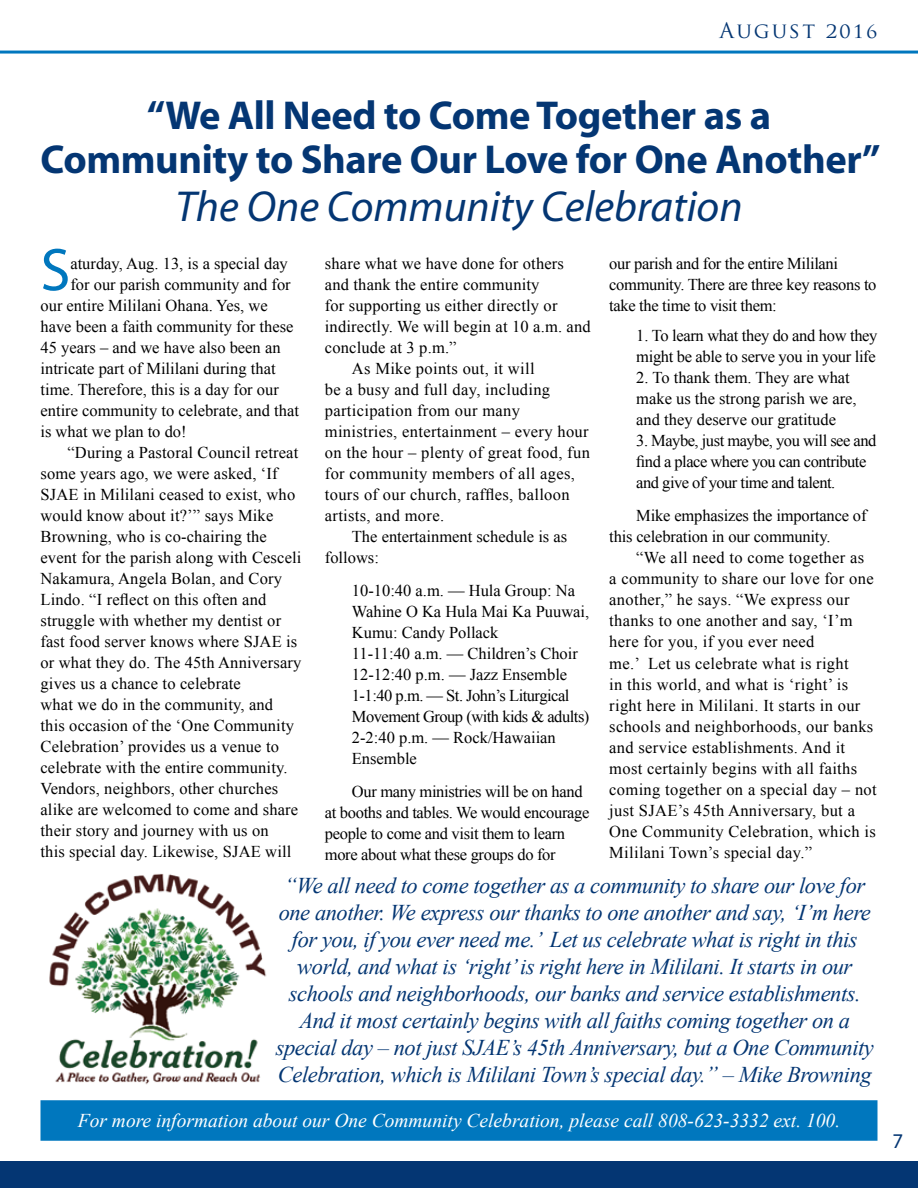
<style>
.page{position:relative;width:918px;height:1188px;background:#fff}
.page>*{position:absolute;margin:0;border:0;box-sizing:border-box;transform-origin:0 0}
.t1{font:60.6px "Myriad";color:#0077be}
.t2{font:italic 43.5px "Myriad";color:#043673}
.t3{font:700 40.5px/43.5px "Myriad";letter-spacing:-.01em;color:#043673;text-align:center}
.t4{font:italic 22.5px/27px "Times New Roman";letter-spacing:-.02em;color:#043673;text-align:center}
.t5{font:21px "Trajan Pro";letter-spacing:.1em;color:#043673}
.t6{font:21px "Myriad";color:#043673}
.t7{font:italic 19.5px "Times New Roman";color:#fff}
.t8{font:16.5px/21px "Times New Roman";letter-spacing:.01em;color:#000}
.t9{font:16.5px/21px "Times New Roman";letter-spacing:-.02em;color:#000}
.t10{font:16.5px/21px "Times New Roman";letter-spacing:-.03em;color:#000}
.t11{font:16.5px/21px "Times New Roman";letter-spacing:-.01em;color:#000}
</style>
<div class="page">
<hr style="left:0;top:51px;width:918px;height:3px;background:#0077be">
<div style="left:0;top:1161px;width:918px;height:27px;background:#043673"></div>
<img style="left:49px;top:873px;width:218px;height:212px">
<div style="left:40px;top:1100px;width:838px;height:41px;background:#0077be;border:2px solid #0077be"></div>
<p class="t5" style="left:720px;top:17px;width:159px">August 2016</p>
<h3 class="t3" style="left:41px;top:95px;width:841px">“We All Need to Come Together as a<br>Community to Share Our Love for One Another”</h3>
<h2 class="t2" style="left:175px;top:185px;width:569px">The One Community Celebration</h2>
<h1 class="t1" style="left:40px;top:240px;width:31px">S</h1>
<p class="t8" style="left:70px;top:253px;width:219px">aturday, Aug. 13, is a special day</p>
<p class="t8" style="left:70px;top:274px;width:222px">for our parish community and for</p>
<p class="t8" style="left:41px;top:295px;width:229px">our entire Mililani Ohana. Yes, we</p>
<p class="t8" style="left:41px;top:316px;width:254px">have been a faith community for these</p>
<p class="t8" style="left:41px;top:337px;width:242px">45 years – and we have also been an</p>
<p class="t8" style="left:41px;top:358px;width:237px">intricate part of Mililani during that</p>
<p class="t8" style="left:41px;top:379px;width:240px">time. Therefore, this is a day for our</p>
<p class="t8" style="left:41px;top:400px;width:260px">entire community to celebrate, and that</p>
<p class="t8" style="left:41px;top:421px;width:148px">is what we plan to do!</p>
<p class="t8" style="left:67px;top:442px;width:232px">“During a Pastoral Council retreat</p>
<p class="t8" style="left:41px;top:463px;width:239px">some years ago, we were asked, ‘If</p>
<p class="t8" style="left:41px;top:484px;width:256px">SJAE in Mililani ceased to exist, who</p>
<p class="t8" style="left:41px;top:505px;width:234px">would know about it?’” says Mike</p>
<p class="t8" style="left:41px;top:526px;width:228px">Browning, who is co-chairing the</p>
<p class="t8" style="left:41px;top:547px;width:263px">event for the parish along with Cesceli</p>
<p class="t8" style="left:41px;top:568px;width:243px">Nakamura, Angela Bolan, and Cory</p>
<p class="t8" style="left:41px;top:589px;width:227px">Lindo. “I reflect on this often and</p>
<p class="t8" style="left:41px;top:610px;width:242px">struggle with whether my dentist or</p>
<p class="t8" style="left:41px;top:631px;width:258px">fast food server knows where SJAE is</p>
<p class="t8" style="left:41px;top:652px;width:262px">or what they do. The 45th Anniversary</p>
<p class="t8" style="left:41px;top:673px;width:202px">gives us a chance to celebrate</p>
<p class="t8" style="left:41px;top:694px;width:234px">what we do in the community, and</p>
<p class="t8" style="left:41px;top:715px;width:255px">this occasion of the ‘One Community</p>
<p class="t8" style="left:41px;top:736px;width:240px">Celebration’ provides us a venue to</p>
<p class="t8" style="left:41px;top:757px;width:249px">celebrate with the entire community.</p>
<p class="t8" style="left:41px;top:778px;width:239px">Vendors, neighbors, other churches</p>
<p class="t8" style="left:41px;top:799px;width:259px">alike are welcomed to come and share</p>
<p class="t8" style="left:41px;top:820px;width:230px">their story and journey with us on</p>
<p class="t8" style="left:41px;top:841px;width:252px">this special day. Likewise, SJAE will</p>
<p class="t8" style="left:325px;top:253px;width:241px">share what we have done for others</p>
<p class="t8" style="left:325px;top:274px;width:216px">and thank the entire community</p>
<p class="t8" style="left:325px;top:295px;width:234px">for supporting us either directly or</p>
<p class="t8" style="left:325px;top:316px;width:267px">indirectly. We will begin at 10 a.m. and</p>
<p class="t8" style="left:325px;top:337px;width:133px">conclude at 3 p.m.”</p>
<p class="t8" style="left:352px;top:358px;width:184px">As Mike points out, it will</p>
<p class="t8" style="left:325px;top:379px;width:227px">be a busy and full day, including</p>
<p class="t8" style="left:325px;top:400px;width:197px">participation from our many</p>
<p class="t8" style="left:325px;top:421px;width:265px">ministries, entertainment – every hour</p>
<p class="t8" style="left:325px;top:442px;width:267px">on the hour – plenty of great food, fun</p>
<p class="t8" style="left:325px;top:463px;width:252px">for community members of all ages,</p>
<p class="t8" style="left:325px;top:484px;width:246px">tours of our church, raffles, balloon</p>
<p class="t8" style="left:325px;top:505px;width:121px">artists, and more.</p>
<p class="t8" style="left:352px;top:526px;width:217px">The entertainment schedule is as</p>
<p class="t8" style="left:325px;top:547px;width:56px">follows:</p>
<p class="t8" style="left:352px;top:580px;width:239px">10-10:40 a.m. — Hula Group: Na<br>Wahine O Ka Hula Mai Ka Puuwai,<br>Kumu: Candy Pollack<br>11-11:40 a.m. — Children’s Choir<br>12-12:40 p.m. — Jazz Ensemble<br>1-1:40 p.m. — St. John’s Liturgical<br>Movement Group (with kids &amp; adults)<br>2-2:40 p.m. — Rock/Hawaiian<br>Ensemble</p>
<p class="t9" style="left:325px;top:781px;width:266px;text-indent:27px">Our many ministries will be on hand at booths and tables. We would encourage people to come and visit them to learn more about what these groups do for</p>
<p class="t9" style="left:609px;top:253px;width:269px">our parish and for the entire Mililani community. There are three key reasons to take the time to visit them:</p>
<p class="t9" style="left:636px;top:325px;width:243px">1. To learn what they do and how they might be able to serve you in your life</p>
<p class="t8" style="left:636px;top:367px;width:222px">2. To thank them. They are what make us the strong parish we are, and they deserve our gratitude</p>
<p class="t10" style="left:636px;top:430px;width:242px">3. Maybe, just maybe, you will see and find a place where you can contribute and give of your time and talent.</p>
<p class="t11" style="left:609px;top:505px;width:259px;text-indent:27px">Mike emphasizes the importance of this celebration in our community.</p>
<p class="t8" style="left:609px;top:547px;width:269px;text-indent:27px">“We all need to come together as<br>a community to share our love for one another,” he says. “We express our thanks to one another and say, ‘I’m here for you, if you ever need<br>me.’ Let us celebrate what is right<br>in this world, and what is ‘right’ is right here in Mililani. It starts in our schools and neighborhoods, our banks and service establishments. And it most certainly begins with all faiths coming together on a special day – not just SJAE’s 45th Anniversary, but a One Community Celebration, which is Mililani Town’s special day.”</p>
<p class="t4" style="left:276px;top:871px;width:600px">“We all need to come together as a community to share our love for one another. We express our thanks to one another and say, ‘I’m here for you, if you ever need me.’ Let us celebrate what is right in this world, and what is ‘right’ is right here in Mililani. It starts in our schools and neighborhoods, our banks and service establishments.<br>And it most certainly begins with all faiths coming together on a special day – not just SJAE’s 45th Anniversary, but a One Community Celebration, which is Mililani Town’s special day.” – Mike Browning</p>
<p class="t7" style="left:78px;top:1107px;width:764px">For more information about our One Community Celebration, please call 808-623-3332 ext. 100.</p>
<p class="t6" style="left:892px;top:1131px;width:12px">7</p>
</div>
